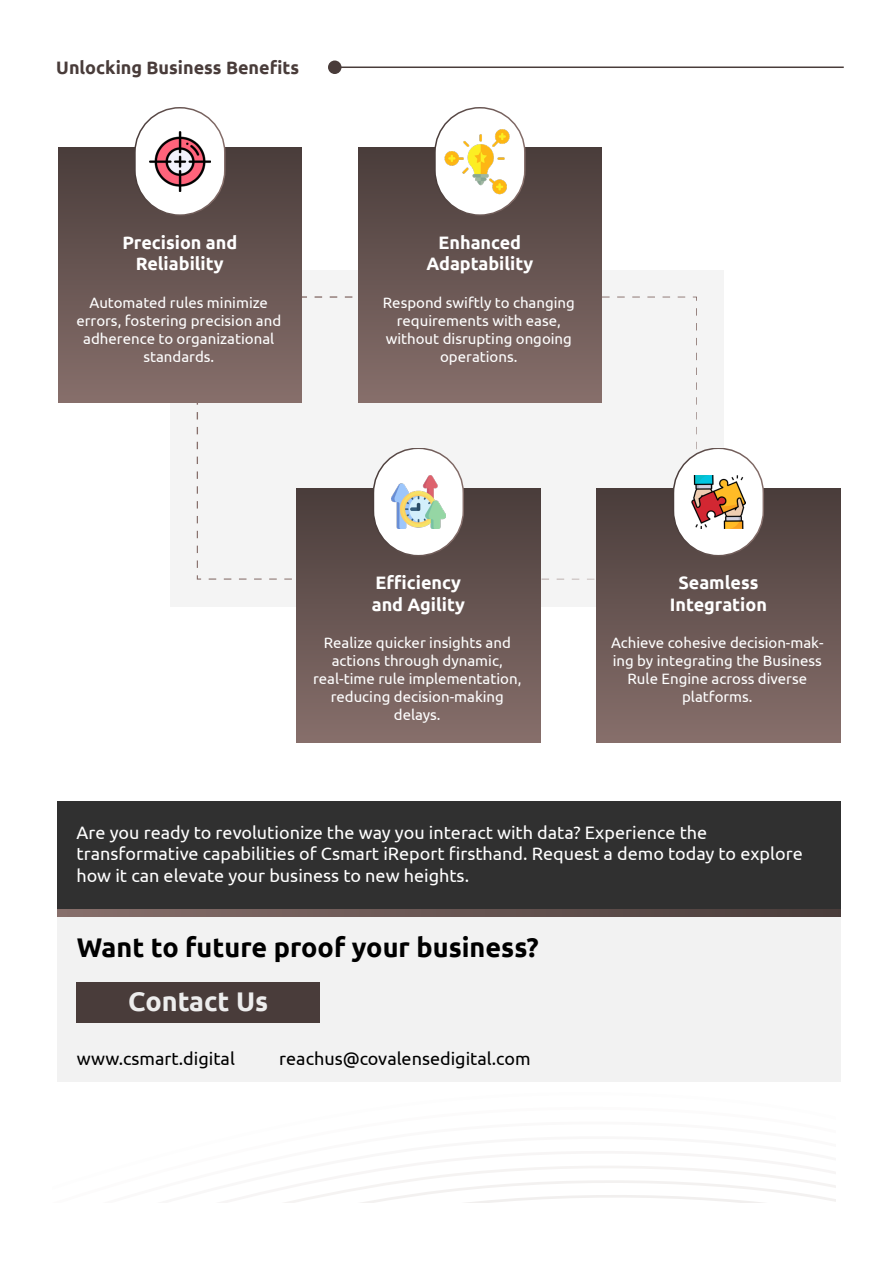
<style>
.page{position:relative;width:893px;height:1263px;background:#fff}
.page>*{position:absolute;margin:0;border:0;box-sizing:border-box;transform-origin:0 0}
.t1{font:700 27px "Ubuntu";color:#000}
.t2{font:700 27px "Ubuntu";color:#ededed}
.t3{font:18px/21.6px "Ubuntu";color:#fff}
.t4{font:700 18px/21.6px "Ubuntu";color:#fff;text-align:center}
.t5{font:18px "Ubuntu";color:#000}
.t6{font:700 18px "Ubuntu";color:#493c3a}
.t7{font:15px/18px "Ubuntu";color:#fff;text-align:center}
</style>
<div class="page">
<svg style="left:57px;top:1073px;width:779px;height:129px"></svg>
<div style="left:170px;top:270px;width:554px;height:336px;background:#f4f4f4"></div>
<svg style="left:284px;top:578px;width:8px;height:2px"></svg>
<svg style="left:269px;top:578px;width:8px;height:2px"></svg>
<svg style="left:254px;top:578px;width:8px;height:2px"></svg>
<svg style="left:239px;top:578px;width:7px;height:2px"></svg>
<svg style="left:224px;top:578px;width:7px;height:2px"></svg>
<svg style="left:209px;top:578px;width:7px;height:2px"></svg>
<svg style="left:315px;top:296px;width:7px;height:2px"></svg>
<svg style="left:330px;top:296px;width:7px;height:2px"></svg>
<svg style="left:345px;top:296px;width:7px;height:2px"></svg>
<div style="left:58px;top:148px;width:244px;height:254px;background:linear-gradient(to bottom,#4a3d3a,#876f6b)"></div>
<div style="left:135px;top:108px;width:90px;height:107px;background:#fff;border-radius:45px"></div>
<div style="left:134px;top:107px;width:91px;height:109px;border:2px solid #fff;border-radius:45px"></div>
<div style="left:358px;top:148px;width:244px;height:254px;background:linear-gradient(to bottom,#4a3d3a,#876f6b)"></div>
<div style="left:435px;top:108px;width:90px;height:107px;background:#fff;border-radius:45px"></div>
<div style="left:434px;top:107px;width:91px;height:109px;border:2px solid #fff;border-radius:45px"></div>
<div style="left:297px;top:488px;width:243px;height:254px;background:linear-gradient(to bottom,#493c3a,#876f6b)"></div>
<div style="left:373px;top:448px;width:90px;height:108px;background:#fff;border-radius:45px"></div>
<div style="left:373px;top:447px;width:91px;height:109px;border:2px solid #fff;border-radius:45px"></div>
<div style="left:597px;top:488px;width:243px;height:254px;background:linear-gradient(to bottom,#493c3a,#876f6b)"></div>
<div style="left:673px;top:448px;width:90px;height:108px;background:#fff;border-radius:45px"></div>
<div style="left:673px;top:447px;width:91px;height:109px;border:2px solid #fff;border-radius:45px"></div>
<hr style="left:333px;top:67px;width:511px;height:1px;background:#493c3a">
<div style="left:328px;top:61px;width:13px;height:13px;background:#493c3a;border-radius:50%"></div>
<div style="left:58px;top:801px;width:783px;height:108px;background:#303030"></div>
<div style="left:58px;top:917px;width:783px;height:165px;background:#f2f2f2"></div>
<svg style="left:58px;top:909px;width:783px;height:8px"></svg>
<div style="left:77px;top:983px;width:243px;height:40px;background:#493c3a"></div>
<img style="left:692px;top:475px;width:53px;height:54px">
<img style="left:392px;top:475px;width:53px;height:54px">
<img style="left:441px;top:126px;width:69px;height:71px">
<img style="left:150px;top:131px;width:60px;height:61px">
<p class="t6" style="left:56px;top:57px;width:244px">Unlocking Business Benefits</p>
<p class="t4" style="left:122px;top:231px;width:116px">Precision and<br>Reliability</p>
<p class="t7" style="left:76px;top:293px;width:206px">Automated rules minimize errors, fostering precision and adherence to organizational standards.</p>
<p class="t4" style="left:426px;top:231px;width:109px">Enhanced<br>Adaptability</p>
<p class="t7" style="left:383px;top:293px;width:193px">Respond swiftly to changing requirements with ease, without disrupting ongoing operations.</p>
<p class="t4" style="left:372px;top:572px;width:95px;text-align:left">Efficiency and Agility</p>
<p class="t7" style="left:313px;top:633px;width:210px">Realize quicker insights and actions through dynamic, real-time rule implementation, reducing decision-making delays.</p>
<p class="t4" style="left:670px;top:572px;width:99px">Seamless<br>Integration</p>
<p class="t7" style="left:611px;top:633px;width:214px">Achieve cohesive decision-mak&shy;ing by integrating the Business<br>Rule Engine across diverse platforms.</p>
<p class="t3" style="left:77px;top:821px;width:728px">Are you ready to revolutionize the way you interact with data? Experience the transformative capabilities of Csmart iReport firsthand. Request a demo today to explore how it can elevate your business to new heights.</p>
<h1 class="t1" style="left:77px;top:931px;width:463px">Want to future proof your business?</h1>
<h1 class="t2" style="left:128px;top:985px;width:141px">Contact Us</h1>
<p class="t5" style="left:77px;top:1048px;width:160px">www.csmart.digital</p>
<p class="t5" style="left:279px;top:1048px;width:253px">reachus@covalensedigital.com</p>
</div>
